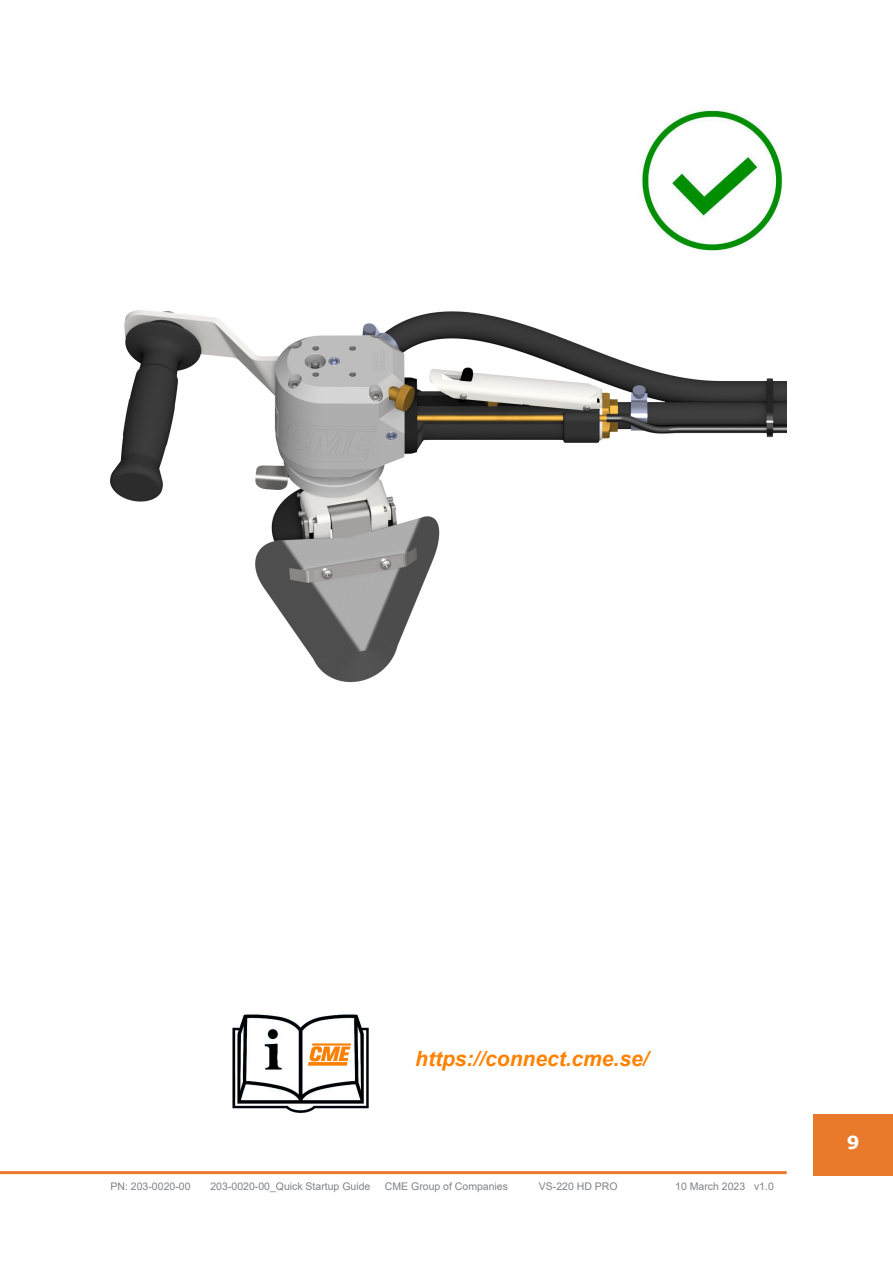
<style>
.page{position:relative;width:893px;height:1263px;background:#fff}
.page>*{position:absolute;margin:0;border:0;box-sizing:border-box;transform-origin:0 0}
.FrontText{font:italic 700 21px "Arial";color:#ff8200}
.t1{font:700 18px "Verdana";color:#fff}
.t2{font:10.5px "Arial";color:#808285}
</style>
<div class="page">
<div style="left:813px;top:1114px;width:80px;height:62px;background:#e9792b"></div>
<hr style="left:0;top:1114px;width:1px;height:62px;background:#e9792b">
<hr style="left:0;top:1171px;width:787px;height:3px;background:#e9792b">
<img style="left:110px;top:310px;width:676px;height:373px">
<img style="left:640px;top:109px;width:143px;height:143px">
<img style="left:232px;top:1013px;width:137px;height:100px">
<p class="FrontText" style="left:415px;top:1045px;width:235px">https://connect.cme.se/</p>
<p class="t2" style="left:111px;top:1179px;width:81px">PN: 203-0020-00</p>
<p class="t2" style="left:210px;top:1179px;width:161px">203-0020-00_Quick Startup Guide</p>
<p class="t2" style="left:385px;top:1179px;width:125px">CME Group of Companies</p>
<p class="t2" style="left:539px;top:1179px;width:80px">VS-220 HD PRO</p>
<p class="t2" style="left:675px;top:1179px;width:100px">10 March 2023 v1.0</p>
<h2 class="t1" style="left:847px;top:1130px;width:14px">9</h2>
</div>
